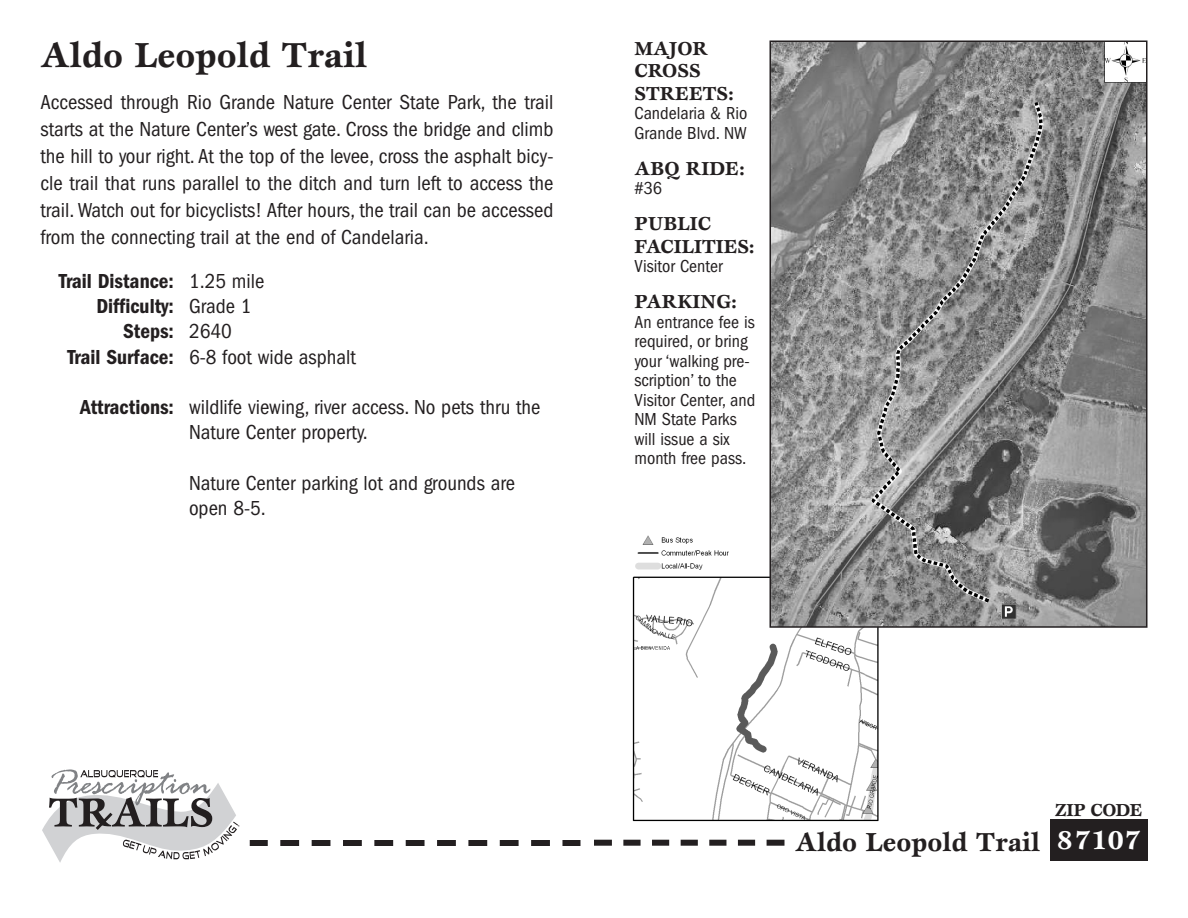
<style>
.page{position:relative;width:1188px;height:918px;background:#fff}
.page>*{position:absolute;margin:0;border:0;box-sizing:border-box;transform-origin:0 0}
.t1{font:700 36px "Esprit";color:#231f20}
.t2{font:700 27px "Esprit";color:#231f20}
.t3{font:condensed 21px/27px "Franklin Gothic";color:#231f20}
.t4{font:600 condensed 21px "Franklin Gothic";color:#231f20}
.t5{font:700 19.5px/22.5px "Esprit";color:#231f20}
.t6{font:condensed 18px/19.5px "Franklin Gothic";color:#231f20}
.t7{font:700 18px "Esprit";letter-spacing:-.03em;color:#231f20}
.s1{font-weight:400}
.s2{font-weight:600}
.s3{color:#fff}
</style>
<div class="page">
<svg style="left:280px;top:840px;width:270px;height:6px"></svg>
<div style="left:562px;top:840px;width:18px;height:6px;background:#231f20"></div>
<div style="left:250px;top:840px;width:18px;height:6px;background:#231f20"></div>
<svg style="left:42px;top:769px;width:197px;height:94px"></svg>
<svg style="left:623px;top:840px;width:144px;height:6px"></svg>
<div style="left:767px;top:840px;width:17px;height:6px;background:#231f20"></div>
<div style="left:594px;top:840px;width:18px;height:6px;background:#231f20"></div>
<img style="left:632px;top:528px;width:247px;height:294px">
<img style="left:773px;top:43px;width:372px;height:582px">
<div style="left:770px;top:40px;width:378px;height:588px;border:2px solid #231f20"></div>
<div style="left:1050px;top:819px;width:98px;height:42px;background:#231f20"></div>
<h1 class="t1" style="left:40px;top:40px;width:328px">Aldo Leopold Trail</h1>
<p class="t3" style="left:40px;top:91px;width:515px;text-align:justify">Accessed through Rio Grande Nature Center State Park, the trail starts at the Nature Center’s west gate. Cross the bridge and climb the hill to your right. At the top of the levee, cross the asphalt bicy&shy;cle trail that runs parallel to the ditch and turn left to access the trail. Watch out for bicyclists! After hours, the trail can be accessed from the connecting trail at the end of Candelaria.</p>
<p class="t4" style="left:59px;top:274px;width:207px">Trail Distance: <span class="s1">1.25 mile</span></p>
<p class="t4" style="left:96px;top:299px;width:157px">Difficulty: <span class="s1">Grade 1</span></p>
<p class="t4" style="left:123px;top:324px;width:110px">Steps: <span class="s1">2640</span></p>
<p class="t3" style="left:67px;top:345px;width:290px"><span class="s2">Trail Surface:</span> 6-8 foot wide asphalt</p>
<p class="t3" style="left:189px;top:396px;width:353px;line-height:25.2px;text-indent:-109px"><span class="s2">Attractions:</span> wildlife viewing, river access. No pets thru the<br>Nature Center property.</p>
<p class="t3" style="left:189px;top:472px;width:327px;line-height:25.2px">Nature Center parking lot and grounds are open 8-5.</p>
<p class="t5" style="left:634px;top:39px;width:101px">MAJOR<br>CROSS<br>STREETS:</p>
<p class="t6" style="left:634px;top:105px;width:114px">Candelaria &amp; Rio<br>Grande Blvd. NW</p>
<p class="t5" style="left:634px;top:159px;width:112px">ABQ RIDE:</p>
<p class="t6" style="left:634px;top:180px;width:29px">#36</p>
<p class="t5" style="left:634px;top:214px;width:122px">PUBLIC<br>FACILITIES:</p>
<p class="t6" style="left:634px;top:258px;width:90px">Visitor Center</p>
<p class="t5" style="left:634px;top:292px;width:104px">PARKING:</p>
<p class="t6" style="left:634px;top:314px;width:122px">An entrance fee is required, or bring your ‘walking pre&shy;scription’ to the<br>Visitor Center, and<br>NM State Parks will issue a six month free pass.</p>
<p class="t7" style="left:1055px;top:803px;width:89px">ZIP CODE</p>
<p class="t2" style="left:795px;top:831px;width:347px">Aldo Leopold Trail <span class="s3">87107</span></p>
</div>
